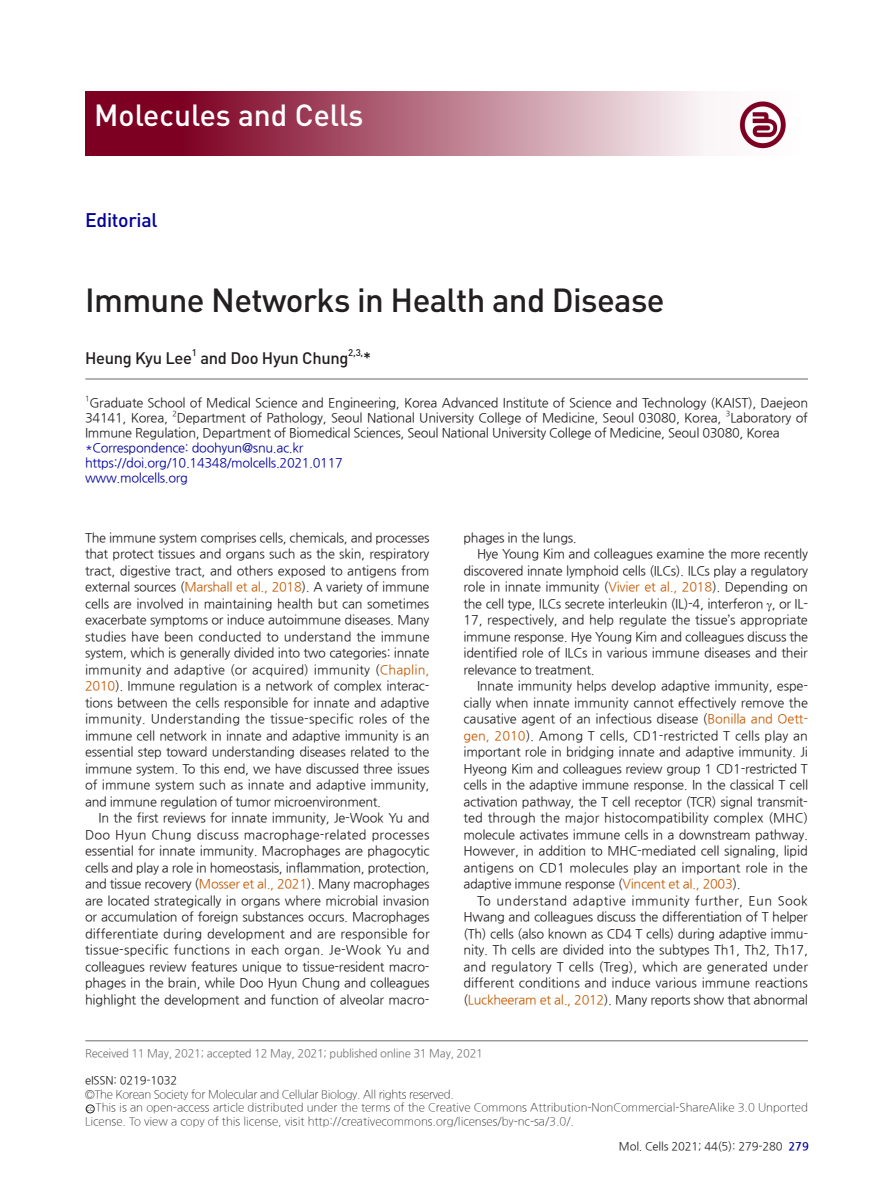
<style>
.page{position:relative;width:893px;height:1191px;background:#fff}
.page>*{position:absolute;margin:0;border:0;box-sizing:border-box;transform-origin:0 0}
.t1{font:500 33px "DIN Pro";letter-spacing:-.02em;color:#231f20}
.t2{font:500 30.15px "DIN Pro";color:#fff}
.t3{font:500 19.5px "DIN Pro";letter-spacing:-.015em;color:#00009a}
.t4{font:500 16.5px "DIN Pro";letter-spacing:-.02em;color:#231f20}
.t5{font:12.75px/16.5px "Nanum Gothic";letter-spacing:-.02em;color:#231f20}
.t6{font:12.75px "Nanum Gothic";letter-spacing:.005em;color:#231f20}
.t7{font:12.75px "Nanum Gothic";color:#231f20}
.t8{font:12.75px/15px "Nanum Gothic";letter-spacing:-.025em;color:#00009a}
.t9{font:12.75px "Nanum Gothic";letter-spacing:.03em;color:#231f20}
.t10{font:300 11.25px/13.5px "Nanum Gothic";color:#231f20}
.t11{font:11.25px "Nanum Gothic";letter-spacing:-.025em;color:#777}
.t12{font:11.25px "Nanum Gothic";letter-spacing:-.015em;color:#231f20}
.t13{font:500 9.6px "DIN Pro";color:#231f20}
.t14{font:7.5px "Nanum Gothic";color:#231f20}
.s1{color:#c35900}
.s2{font-family:"DIN Pro";font-size:7.5px}
.s3{font-weight:700;color:#00009a}
</style>
<div class="page">
<img style="left:85px;top:91px;width:701px;height:65px">
<hr style="left:86px;top:378px;width:722px;height:1px;background:#7f7f7f">
<hr style="left:86px;top:1040px;width:722px;height:1px;background:#7f7f7f">
<div style="left:86px;top:1104px;width:9px;height:9px;border:1px solid #231f20;border-radius:50%"></div>
<h2 class="t2" style="left:94px;top:94px;width:271px">Molecules and Cells</h2>
<h3 class="t3" style="left:85px;top:207px;width:74px">Editorial</h3>
<h1 class="t1" style="left:85px;top:277px;width:581px">Immune Networks in Health and Disease</h1>
<p class="t4" style="left:85px;top:347px;width:109px">Heung Kyu Lee</p>
<p class="t13" style="left:192px;top:346px;width:7px">1</p>
<p class="t4" style="left:200px;top:347px;width:150px">and Doo Hyun Chung</p>
<p class="t13" style="left:348px;top:346px;width:16px">2,3,</p>
<p class="t4" style="left:363px;top:347px;width:10px">*</p>
<p class="t14" style="left:85px;top:395px;width:6px">1</p>
<p class="t5" style="left:85px;top:396px;width:724px;line-height:15px;text-indent:4px">Graduate School of Medical Science and Engineering, Korea Advanced Institute of Science and Technology (KAIST), Daejeon<br>34141, Korea,</p>
<p class="t14" style="left:172px;top:410px;width:6px">2</p>
<p class="t5" style="left:177px;top:410px;width:546px">Department of Pathology, Seoul National University College of Medicine, Seoul 03080, Korea,</p>
<p class="t14" style="left:726px;top:410px;width:6px">3</p>
<p class="t5" style="left:85px;top:411px;width:724px;line-height:15px;text-indent:645px">Laboratory of<br>Immune Regulation, Department of Biomedical Sciences, Seoul National University College of Medicine, Seoul 03080, Korea</p>
<p class="t8" style="left:85px;top:441px;width:259px">*Correspondence: doohyun@snu.ac.kr https://doi.org/10.14348/molcells.2021.0117 www.molcells.org</p>
<p class="t5" style="left:85px;top:529px;width:346px;text-align:justify">The immune system comprises cells, chemicals, and processes that protect tissues and organs such as the skin, respiratory tract, digestive tract, and others exposed to antigens from external sources (<span class="s1">Marshall et al., 2018</span>). A variety of immune cells are involved in maintaining health but can sometimes exacerbate symptoms or induce autoimmune diseases. Many studies have been conducted to understand the immune system, which is generally divided into two categories: innate immunity and adaptive (or acquired) immunity (<span class="s1">Chaplin, 2010</span>). Immune regulation is a network of complex interac&shy;tions between the cells responsible for innate and adaptive immunity. Understanding the tissue-specific roles of the immune cell network in innate and adaptive immunity is an essential step toward understanding diseases related to the immune system. To this end, we have discussed three issues of immune system such as innate and adaptive immunity, and immune regulation of tumor microenvironment.</p>
<p class="t5" style="left:85px;top:810px;width:346px;text-align:justify;text-indent:14px">In the first reviews for innate immunity, Je-Wook Yu and Doo Hyun Chung discuss macrophage-related processes essential for innate immunity. Macrophages are phagocytic cells and play a role in homeostasis, inflammation, protection, and tissue recovery (<span class="s1">Mosser et al., 2021</span>). Many macrophages are located strategically in organs where microbial invasion or accumulation of foreign substances occurs. Macrophages differentiate during development and are responsible for tissue-specific functions in each organ. Je-Wook Yu and colleagues review features unique to tissue-resident macro&shy;phages in the brain, while Doo Hyun Chung and colleagues highlight the development and function of alveolar macro-</p>
<p class="t5" style="left:463px;top:529px;width:115px">phages in the lungs.</p>
<p class="t5" style="left:477px;top:546px;width:332px">Hye Young Kim and colleagues examine the more recently</p>
<p class="t5" style="left:463px;top:562px;width:346px">discovered innate lymphoid cells (ILCs). ILCs play a regulatory</p>
<p class="t5" style="left:463px;top:579px;width:346px">role in innate immunity (<span class="s1">Vivier et al., 2018</span>). Depending on</p>
<p class="t5" style="left:463px;top:595px;width:346px">the cell type, ILCs secrete interleukin (IL)-4, interferon , or IL-</p>
<p class="t5" style="left:463px;top:612px;width:346px">17, respectively, and help regulate the tissue’s appropriate</p>
<p class="t5" style="left:463px;top:628px;width:346px">immune response. Hye Young Kim and colleagues discuss the</p>
<p class="t5" style="left:463px;top:645px;width:346px">identified role of ILCs in various immune diseases and their</p>
<p class="t5" style="left:463px;top:661px;width:133px">relevance to treatment.</p>
<p class="t5" style="left:477px;top:678px;width:332px">Innate immunity helps develop adaptive immunity, espe-</p>
<p class="t5" style="left:463px;top:694px;width:346px">cially when innate immunity cannot effectively remove the</p>
<p class="t5" style="left:463px;top:711px;width:346px">causative agent of an infectious disease (<span class="s1">Bonilla and Oett-</span></p>
<p class="t7" style="left:463px;top:729px;width:346px"><span class="s1">gen, 2010</span>). Among T cells, CD1-restricted T cells play an</p>
<p class="t5" style="left:463px;top:744px;width:346px">important role in bridging innate and adaptive immunity. Ji</p>
<p class="t5" style="left:463px;top:760px;width:346px">Hyeong Kim and colleagues review group 1 CD1-restricted T</p>
<p class="t5" style="left:463px;top:777px;width:346px">cells in the adaptive immune response. In the classical T cell</p>
<p class="t5" style="left:463px;top:793px;width:346px">activation pathway, the T cell receptor (TCR) signal transmit-</p>
<p class="t6" style="left:463px;top:812px;width:346px">ted through the major histocompatibility complex (MHC)</p>
<p class="t5" style="left:463px;top:826px;width:346px">molecule activates immune cells in a downstream pathway.</p>
<p class="t5" style="left:463px;top:843px;width:346px">However, in addition to MHC-mediated cell signaling, lipid</p>
<p class="t6" style="left:463px;top:861px;width:346px">antigens on CD1 molecules play an important role in the</p>
<p class="t5" style="left:463px;top:876px;width:279px">adaptive immune response (<span class="s1">Vincent et al., 2003</span>).</p>
<p class="t9" style="left:477px;top:894px;width:332px">To understand adaptive immunity further, Eun Sook</p>
<p class="t5" style="left:463px;top:909px;width:346px">Hwang and colleagues discuss the differentiation of T helper</p>
<p class="t5" style="left:463px;top:925px;width:346px">(Th) cells (also known as CD4 T cells) during adaptive immu-</p>
<p class="t5" style="left:463px;top:942px;width:346px">nity. Th cells are divided into the subtypes Th1, Th2, Th17,</p>
<p class="t6" style="left:463px;top:960px;width:346px">and regulatory T cells (Treg), which are generated under</p>
<p class="t7" style="left:463px;top:977px;width:346px">different conditions and induce various immune reactions</p>
<p class="t5" style="left:463px;top:991px;width:346px">(<span class="s1">Luckheeram et al., 2012</span>). Many reports show that abnormal</p>
<p class="t11" style="left:85px;top:1048px;width:399px">Received 11 May, 2021; accepted 12 May, 2021; published online 31 May, 2021</p>
<p class="t12" style="left:85px;top:1075px;width:94px">eISSN: 0219-1032</p>
<p class="t10" style="left:85px;top:1087px;width:724px">©The Korean Society for Molecular and Cellular Biology. All rights reserved.<br><span class="s2">cc</span> This is an open-access article distributed under the terms of the Creative Commons Attribution-NonCommercial-ShareAlike 3.0 Unported<br>License. To view a copy of this license, visit http://creativecommons.org/licenses/by-nc-sa/3.0/.</p>
<p class="t12" style="left:619px;top:1140px;width:191px">Mol. Cells 2021; 44(5): 279-280 <span class="s3">279</span></p>
</div>
